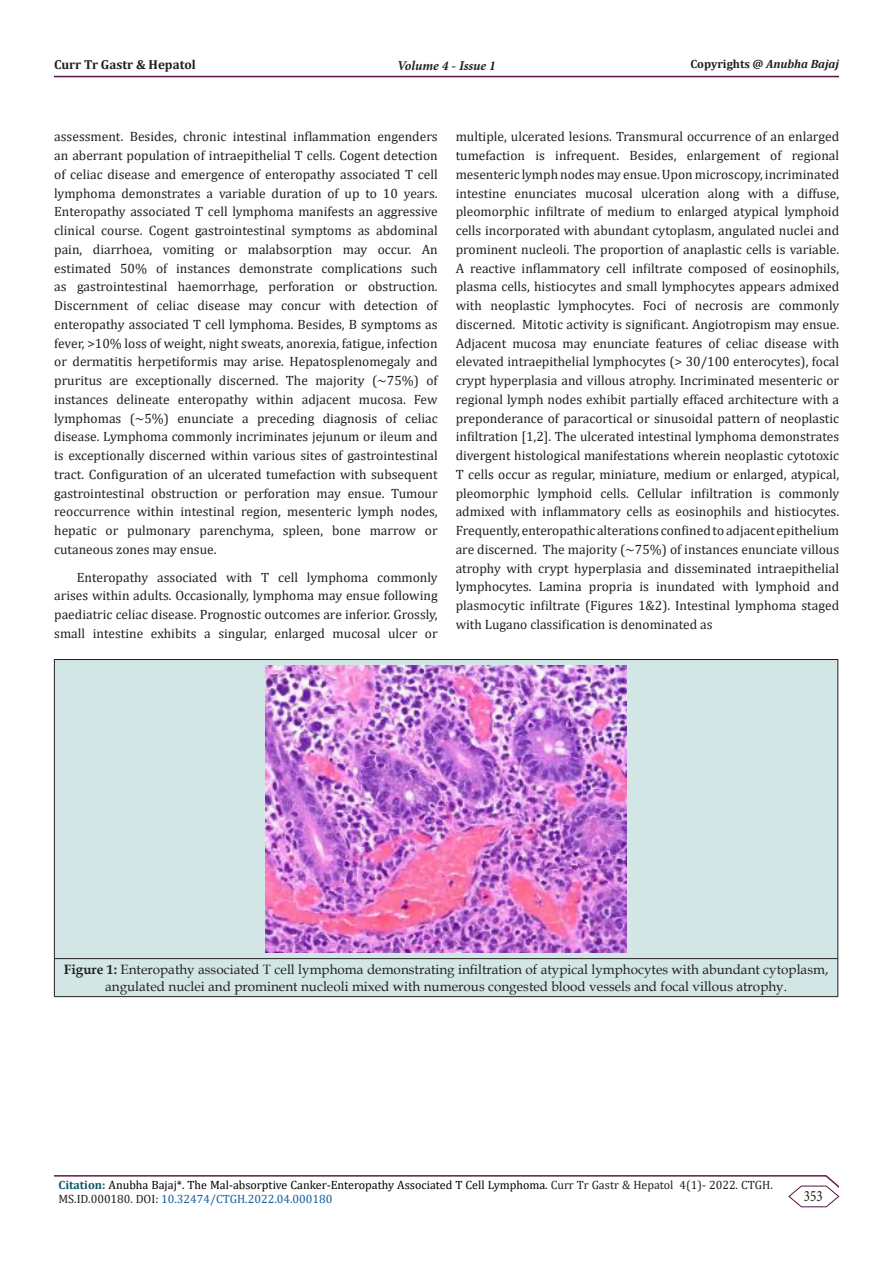
<style>
.page{position:relative;width:893px;height:1263px;background:#fff}
.page>*{position:absolute;margin:0;border:0;box-sizing:border-box;transform-origin:0 0}
.t1{font:15.75px "Minion Pro";color:#231f20;scale:.83 1}
.t2{font:13.5px/18.8px "Cambria";color:#231f20;text-align:justify}
.t3{font:13.5px/16.2px "Book Antiqua";color:#231f20;text-align:center}
.t4{font:italic 700 13.5px "Minion Pro";letter-spacing:-.005em;color:#231f20}
.t5{font:700 13.05px "Cambria";color:#231f20}
.t6{font:12px/14.4px "Cambria";color:#000}
.t7{font:700 12px "Cambria";color:#231f20}
.s1{font-style:italic}
.s2{font-weight:700}
.s3{font-weight:700;color:#0e536a}
.s4{color:#231f20}
.s5{color:#175d9e}
</style>
<div class="page">
<hr style="left:54px;top:1175px;width:772px;height:1px;background:#5c1043">
<hr style="left:54px;top:76px;width:785px;height:1px;background:#5c1043">
<svg style="left:788px;top:1175px;width:52px;height:32px"></svg>
<div style="left:55px;top:660px;width:782px;height:336px;background:#d2e6e6"></div>
<hr style="left:54px;top:659px;width:784px;height:1px;background:#231f20">
<hr style="left:54px;top:660px;width:1px;height:298px;background:#231f20">
<hr style="left:837px;top:660px;width:1px;height:298px;background:#231f20">
<hr style="left:54px;top:958px;width:784px;height:1px;background:#231f20">
<hr style="left:54px;top:959px;width:1px;height:37px;background:#231f20">
<hr style="left:837px;top:959px;width:1px;height:37px;background:#231f20">
<hr style="left:54px;top:996px;width:784px;height:1px;background:#231f20">
<img style="left:266px;top:665px;width:360px;height:287px">
<p class="t5" style="left:54px;top:55px;width:143px">Curr Tr Gastr &amp; Hepatol</p>
<p class="t4" style="left:397px;top:56px;width:100px">Volume 4 - Issue 1</p>
<p class="t7" style="left:690px;top:55px;width:150px">Copyrights @ <span class="s1">Anubha Bajaj</span></p>
<p class="t2" style="left:54px;top:127px;width:385px">assessment. Besides, chronic intestinal inflammation engenders an aberrant population of intraepithelial T cells. Cogent detection of celiac disease and emergence of enteropathy associated T cell lymphoma demonstrates a variable duration of up to 10 years.<br>Enteropathy associated T cell lymphoma manifests an aggressive clinical course. Cogent gastrointestinal symptoms as abdominal pain, diarrhoea, vomiting or malabsorption may occur. An estimated 50% of instances demonstrate complications such as gastrointestinal haemorrhage, perforation or obstruction.<br>Discernment of celiac disease may concur with detection of enteropathy associated T cell lymphoma. Besides, B symptoms as fever, &gt;10% loss of weight, night sweats, anorexia, fatigue, infection or dermatitis herpetiformis may arise. Hepatosplenomegaly and pruritus are exceptionally discerned. The majority (~75%) of instances delineate enteropathy within adjacent mucosa. Few lymphomas (~5%) enunciate a preceding diagnosis of celiac disease. Lymphoma commonly incriminates jejunum or ileum and is exceptionally discerned within various sites of gastrointestinal tract. Configuration of an ulcerated tumefaction with subsequent gastrointestinal obstruction or perforation may ensue. Tumour reoccurrence within intestinal region, mesenteric lymph nodes, hepatic or pulmonary parenchyma, spleen, bone marrow or cutaneous zones may ensue.</p>
<p class="t2" style="left:54px;top:567px;width:385px;text-indent:22px">Enteropathy associated with T cell lymphoma commonly arises within adults. Occasionally, lymphoma may ensue following paediatric celiac disease. Prognostic outcomes are inferior. Grossly, small intestine exhibits a singular, enlarged mucosal ulcer or</p>
<p class="t2" style="left:456px;top:127px;width:385px">multiple, ulcerated lesions. Transmural occurrence of an enlarged tumefaction is infrequent. Besides, enlargement of regional mesenteric lymph nodes may ensue. Upon microscopy, incriminated intestine enunciates mucosal ulceration along with a diffuse, pleomorphic infiltrate of medium to enlarged atypical lymphoid cells incorporated with abundant cytoplasm, angulated nuclei and prominent nucleoli. The proportion of anaplastic cells is variable.<br>A reactive inflammatory cell infiltrate composed of eosinophils, plasma cells, histiocytes and small lymphocytes appears admixed with neoplastic lymphocytes. Foci of necrosis are commonly discerned. Mitotic activity is significant. Angiotropism may ensue.<br>Adjacent mucosa may enunciate features of celiac disease with elevated intraepithelial lymphocytes (&gt; 30/100 enterocytes), focal crypt hyperplasia and villous atrophy. Incriminated mesenteric or regional lymph nodes exhibit partially effaced architecture with a preponderance of paracortical or sinusoidal pattern of neoplastic infiltration [1,2]. The ulcerated intestinal lymphoma demonstrates divergent histological manifestations wherein neoplastic cytotoxic T cells occur as regular, miniature, medium or enlarged, atypical, pleomorphic lymphoid cells. Cellular infiltration is commonly admixed with inflammatory cells as eosinophils and histiocytes.<br>Frequently, enteropathic alterations confined to adjacent epithelium are discerned. The majority (~75%) of instances enunciate villous atrophy with crypt hyperplasia and disseminated intraepithelial lymphocytes. Lamina propria is inundated with lymphoid and plasmocytic infiltrate (Figures 1&amp;2). Intestinal lymphoma staged with Lugano classification is denominated as</p>
<p class="t3" style="left:64px;top:961px;width:766px"><span class="s2">Figure 1:</span> Enteropathy associated T cell lymphoma demonstrating infiltration of atypical lymphocytes with abundant cytoplasm, angulated nuclei and prominent nucleoli mixed with numerous congested blood vessels and focal villous atrophy.</p>
<p class="t6" style="left:58px;top:1177px;width:716px"><span class="s3">Citation:</span> Anubha Bajaj*. The Mal-absorptive Canker-Enteropathy Associated T Cell Lymphoma. <span class="s4">Curr Tr Gastr &amp; Hepatol 4(1)- 2022. CTGH.<br>MS.ID.000180. DOI:</span> <span class="s5">10.32474/CTGH.2022.04.000180</span></p>
<p class="t1" style="left:804px;top:1185px;width:24px">353</p>
</div>
